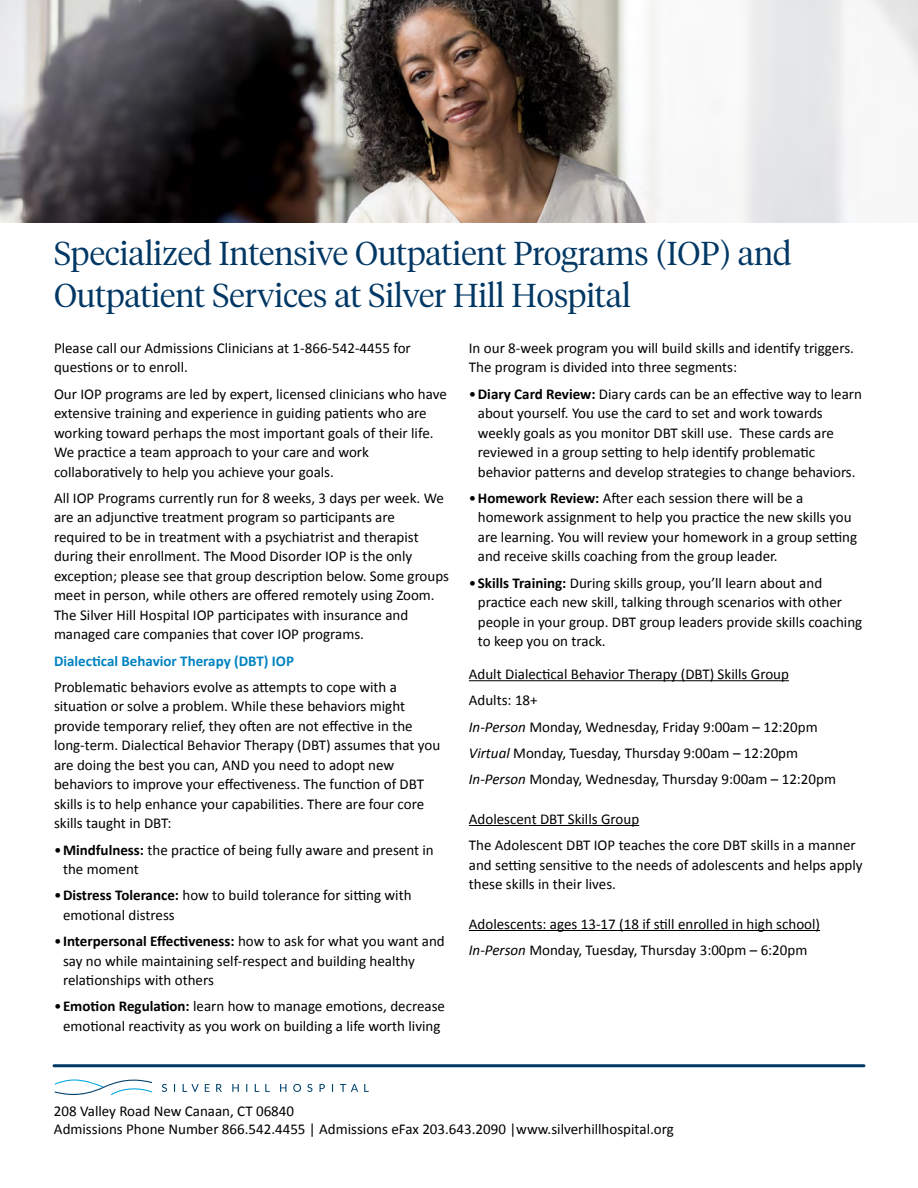
<style>
.page{position:relative;width:918px;height:1188px;background:#fff}
.page>*{position:absolute;margin:0;border:0;box-sizing:border-box;transform-origin:0 0}
.t1{font:300 33px/42px "Tiempos Headline";color:#003764}
.t2{font:15px/19.5px "Calibri";color:#000}
.t3{font:700 15px "Calibri";color:#0083c1}
.s1{font-weight:700}
.s2{font-style:italic}
</style>
<div class="page">
<img style="left:0;top:0;width:918px;height:223px">
<svg style="left:55px;top:1079px;width:314px;height:16px"></svg>
<hr style="left:469px;top:680px;width:320px;height:1px;background:#000">
<hr style="left:469px;top:825px;width:170px;height:1px;background:#000">
<hr style="left:469px;top:930px;width:351px;height:1px;background:#000">
<hr style="left:54px;top:1064px;width:810px;height:3px;background:#003764">
<h1 class="t1" style="left:54px;top:231px;width:739px">Specialized Intensive Outpatient Programs (IOP) and<br>Outpatient Services at Silver Hill Hospital</h1>
<p class="t2" style="left:54px;top:338px;width:358px">Please call our Admissions Clinicians at 1-866-542-4455 for questions or to enroll.</p>
<p class="t2" style="left:54px;top:383px;width:394px">Our IOP programs are led by expert, licensed clinicians who have extensive training and experience in guiding patients who are working toward perhaps the most important goals of their life.<br>We practice a team approach to your care and work collaboratively to help you achieve your goals.</p>
<p class="t2" style="left:54px;top:488px;width:397px">All IOP Programs currently run for 8 weeks, 3 days per week. We are an adjunctive treatment program so participants are required to be in treatment with a psychiatrist and therapist during their enrollment. The Mood Disorder IOP is the only exception; please see that group description below. Some groups meet in person, while others are offered remotely using Zoom.<br>The Silver Hill Hospital IOP participates with insurance and managed care companies that cover IOP programs.</p>
<p class="t3" style="left:54px;top:650px;width:242px">Dialectical Behavior Therapy (DBT) IOP</p>
<p class="t2" style="left:54px;top:677px;width:388px">Problematic behaviors evolve as attempts to cope with a situation or solve a problem. While these behaviors might provide temporary relief, they often are not effective in the long-term. Dialectical Behavior Therapy (DBT) assumes that you are doing the best you can, AND you need to adopt new behaviors to improve your effectiveness. The function of DBT skills is to help enhance your capabilities. There are four core skills taught in DBT:</p>
<p class="t2" style="left:63px;top:839px;width:372px;text-indent:-9px">•<span class="s1">Mindfulness:</span> the practice of being fully aware and present in the moment</p>
<p class="t2" style="left:63px;top:885px;width:350px;text-indent:-9px">•<span class="s1">Distress Tolerance:</span> how to build tolerance for sitting with emotional distress</p>
<p class="t2" style="left:63px;top:931px;width:383px;text-indent:-9px">•<span class="s1">Interpersonal Effectiveness:</span> how to ask for what you want and say no while maintaining self-respect and building healthy relationships with others</p>
<p class="t2" style="left:54px;top:996px;width:393px;text-align:center">•<span class="s1">Emotion Regulation:</span> learn how to manage emotions, decrease emotional reactivity as you work on building a life worth living</p>
<p class="t2" style="left:469px;top:338px;width:387px">In our 8-week program you will build skills and identify triggers.<br>The program is divided into three segments:</p>
<p class="t2" style="left:478px;top:383px;width:386px;text-indent:-9px">•<span class="s1">Diary Card Review:</span> Diary cards can be an effective way to learn about yourself. You use the card to set and work towards weekly goals as you monitor DBT skill use. These cards are reviewed in a group setting to help identify problematic behavior patterns and develop strategies to change behaviors.</p>
<p class="t2" style="left:478px;top:488px;width:381px;text-indent:-9px">•<span class="s1">Homework Review:</span> After each session there will be a homework assignment to help you practice the new skills you are learning. You will review your homework in a group setting and receive skills coaching from the group leader.</p>
<p class="t2" style="left:478px;top:572px;width:386px;text-indent:-9px">•<span class="s1">Skills Training:</span> During skills group, you’ll learn about and practice each new skill, talking through scenarios with other people in your group. DBT group leaders provide skills coaching to keep you on track.</p>
<p class="t2" style="left:469px;top:661px;width:369px;line-height:26.2px">Adult Dialectical Behavior Therapy (DBT) Skills Group<br>Adults: 18+<br><span class="s2">In-Person</span> Monday, Wednesday, Friday 9:00am – 12:20pm <span class="s2">Virtual</span> Monday, Tuesday, Thursday 9:00am – 12:20pm <span class="s2">In-Person</span> Monday, Wednesday, Thursday 9:00am – 12:20pm</p>
<p class="t2" style="left:469px;top:805px;width:388px;line-height:26.2px">Adolescent DBT Skills Group<br>The Adolescent DBT IOP teaches the core DBT skills in a manner</p>
<p class="t2" style="left:469px;top:854px;width:395px">and setting sensitive to the needs of adolescents and helps apply these skills in their lives.</p>
<p class="t2" style="left:469px;top:910px;width:353px;line-height:26.2px">Adolescents: ages 13-17 (18 if still enrolled in high school)<br><span class="s2">In-Person</span> Monday, Tuesday, Thursday 3:00pm – 6:20pm</p>
<p class="t2" style="left:54px;top:1102px;width:621px;line-height:18px">208 Valley Road New Canaan, CT 06840<br>Admissions Phone Number 866.542.4455 | Admissions eFax 203.643.2090 |www.silverhillhospital.org</p>
</div>
